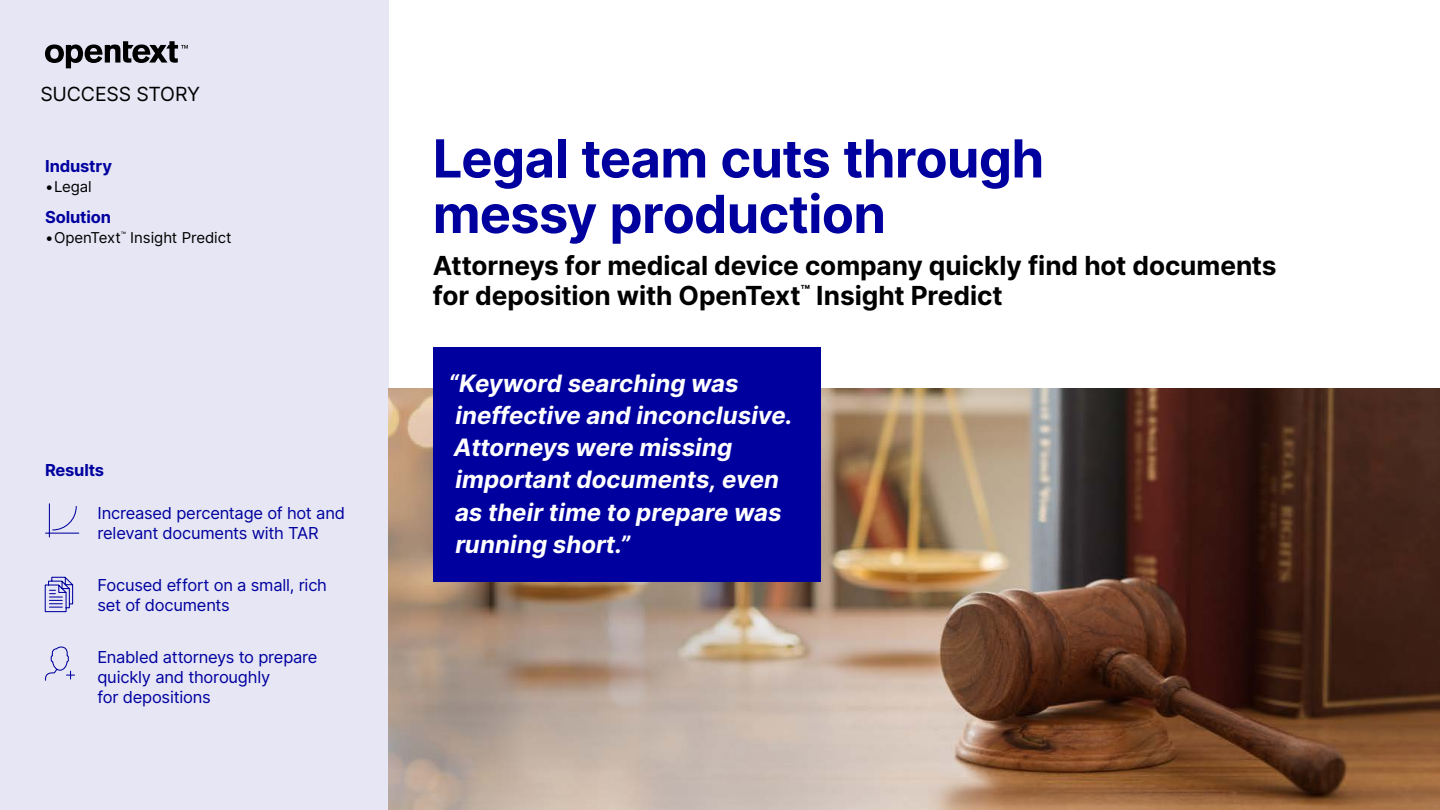
<style>
.page{position:relative;width:1440px;height:810px;background:#fff}
.page>*{position:absolute;margin:0;border:0;box-sizing:border-box;transform-origin:0 0}
.t1{font:700 52.5px/55.5px "Inter";letter-spacing:-.015em;color:#00009f}
.t2{font:700 26.25px/30px "Inter";letter-spacing:-.005em;color:#000}
.t3{font:italic 700 24px/32.2px "Inter";color:#fff}
.Document_Type{font:19.5px "Inter";letter-spacing:-.01em;color:#000}
.Sidebar_Stats{font:16.5px/19.8px "Inter";letter-spacing:-.015em;color:#00009f}
.Sidebar_H1{font:700 16.5px "Inter";letter-spacing:-.01em;color:#00009f}
.t4{font:15px "Inter";color:#000}
</style>
<div class="page">
<div style="left:0;top:0;width:388px;height:810px;background:#e6e6f5"></div>
<svg style="left:45px;top:41px;width:143px;height:27px"></svg>
<img style="left:388px;top:389px;width:1052px;height:421px">
<div style="left:433px;top:348px;width:387px;height:234px;background:#00009f"></div>
<svg style="left:44px;top:576px;width:30px;height:37px"></svg>
<svg style="left:45px;top:503px;width:35px;height:35px"></svg>
<svg style="left:45px;top:646px;width:30px;height:35px"></svg>
<p class="Document_Type" style="left:40px;top:80px;width:161px">SUCCESS STORY</p>
<p class="Sidebar_H1" style="left:45px;top:154px;width:69px">Industry</p>
<p class="t4" style="left:45px;top:175px;width:48px">•Legal</p>
<p class="Sidebar_H1" style="left:45px;top:205px;width:68px">Solution</p>
<p class="t4" style="left:45px;top:227px;width:188px">•OpenText<sup>™</sup> Insight Predict</p>
<p class="Sidebar_H1" style="left:45px;top:458px;width:61px">Results</p>
<p class="Sidebar_Stats" style="left:98px;top:503px;width:249px">Increased percentage of hot and relevant documents with TAR</p>
<p class="Sidebar_Stats" style="left:98px;top:575px;width:231px">Focused effort on a small, rich set of documents</p>
<p class="Sidebar_Stats" style="left:98px;top:647px;width:222px">Enabled attorneys to prepare quickly and thoroughly<br>for depositions</p>
<h1 class="t1" style="left:433px;top:130px;width:613px">Legal team cuts through messy production</h1>
<h2 class="t2" style="left:433px;top:250px;width:845px">Attorneys for medical device company quickly find hot documents for deposition with OpenText<sup>™</sup> Insight Predict</h2>
<p class="t3" style="left:448px;top:366px;width:346px">“Keyword searching was ineffective and inconclusive.<br>Attorneys were missing important documents, even as their time to prepare was running short.”</p>
</div>
